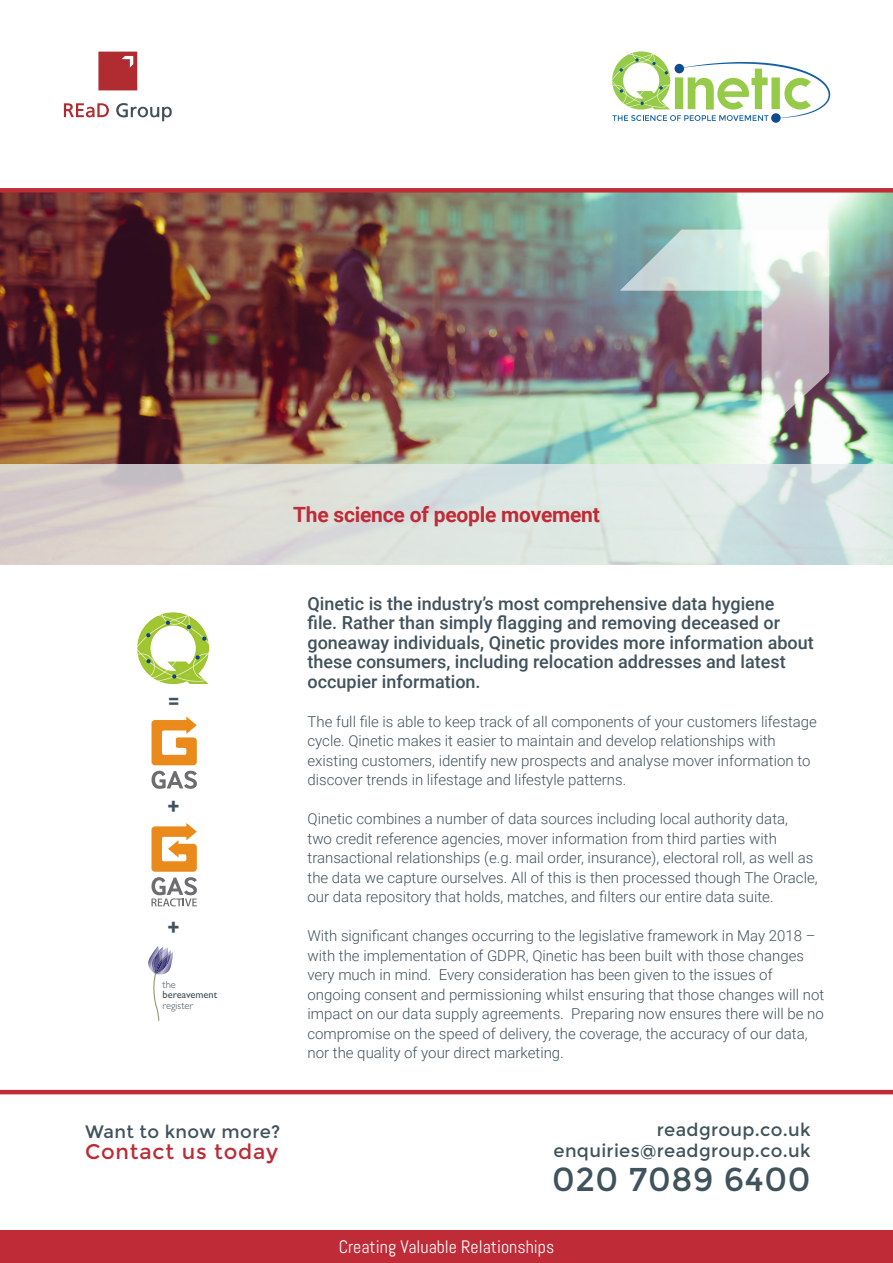
<style>
.page{position:relative;width:893px;height:1263px;background:#fff}
.page>*{position:absolute;margin:0;border:0;box-sizing:border-box;transform-origin:0 0}
.t1{font:33px "Montserrat";letter-spacing:.02em;color:#40525b}
.Heading_1{font:700 21px "Roboto";letter-spacing:-.01em;color:#bf2b37}
.t2{font:21px "Montserrat";letter-spacing:.04em;color:#bd2b36}
.Heading_1-2{font:700 21px "Roboto";color:#41525c}
.Body{font:500 18px/19.5px "Roboto";color:#41525c}
.t3{font:18px "Montserrat";letter-spacing:.02em;color:#40525b}
.t4{font:18px "Abel";color:#fff}
.Body-2{font:300 15px/19.5px "Roboto";color:#41525c}
.t5{font:300 10.5px/10.5px "Gill Sans";color:#41525b}
.s1{font-weight:400}
</style>
<div class="page">
<img style="left:0;top:193px;width:893px;height:271px">
<svg style="left:64px;top:103px;width:45px;height:14px"></svg>
<svg style="left:116px;top:103px;width:56px;height:18px"></svg>
<svg style="left:98px;top:52px;width:39px;height:38px"></svg>
<img style="left:620px;top:230px;width:209px;height:205px">
<svg style="left:0;top:464px;width:893px;height:101px"></svg>
<svg style="left:771px;top:113px;width:10px;height:10px"></svg>
<svg style="left:612px;top:51px;width:218px;height:70px"></svg>
<hr style="left:0;top:1090px;width:893px;height:4px;background:#bf2b37">
<div style="left:0;top:188px;width:893px;height:5px;background:#bf2b37"></div>
<div style="left:0;top:1230px;width:893px;height:33px;background:#bf2b37"></div>
<svg style="left:152px;top:716px;width:45px;height:49px"></svg>
<svg style="left:152px;top:771px;width:45px;height:18px"></svg>
<svg style="left:151px;top:823px;width:46px;height:83px"></svg>
<svg style="left:148px;top:946px;width:25px;height:75px"></svg>
<img style="left:137px;top:612px;width:72px;height:73px">
<p class="Heading_1" style="left:293px;top:500px;width:308px">The science of people movement</p>
<p class="Heading_1-2" style="left:168px;top:686px;width:14px">=</p>
<p class="Heading_1-2" style="left:168px;top:790px;width:13px">+</p>
<p class="Heading_1-2" style="left:168px;top:912px;width:13px">+</p>
<p class="t5" style="left:163px;top:978px;width:56px">the <span class="s1">bereavement </span>register</p>
<p class="t3" style="left:85px;top:1121px;width:197px">Want to know more?</p>
<p class="t2" style="left:85px;top:1139px;width:195px">Contact us today</p>
<p class="Body" style="left:308px;top:593px;width:508px">Qinetic is the industry’s most comprehensive data hygiene<br>file. Rather than simply flagging and removing deceased or goneaway individuals, Qinetic provides more information about these consumers, including relocation addresses and latest occupier information.</p>
<p class="Body-2" style="left:308px;top:711px;width:511px">The full file is able to keep track of all components of your customers lifestage cycle. Qinetic makes it easier to maintain and develop relationships with existing customers, identify new prospects and analyse mover information to discover trends in lifestage and lifestyle patterns.</p>
<p class="Body-2" style="left:308px;top:808px;width:512px">Qinetic combines a number of data sources including local authority data,<br>two credit reference agencies, mover information from third parties with transactional relationships (e.g. mail order, insurance), electoral roll, as well as the data we capture ourselves. All of this is then processed though The Oracle, our data repository that holds, matches, and filters our entire data suite.</p>
<p class="Body-2" style="left:308px;top:925px;width:518px">With significant changes occurring to the legislative framework in May 2018 – with the implementation of GDPR, Qinetic has been built with those changes very much in mind. Every consideration has been given to the issues of ongoing consent and permissioning whilst ensuring that those changes will not impact on our data supply agreements. Preparing now ensures there will be no compromise on the speed of delivery, the coverage, the accuracy of our data, nor the quality of your direct marketing.</p>
<p class="t3" style="left:657px;top:1119px;width:155px">readgroup.co.uk</p>
<p class="t3" style="left:554px;top:1140px;width:258px">enquiries@readgroup.co.uk</p>
<p class="t1" style="left:552px;top:1160px;width:260px">020 7089 6400</p>
<p class="t4" style="left:339px;top:1235px;width:217px">Creating Valuable Relationships</p>
</div>
